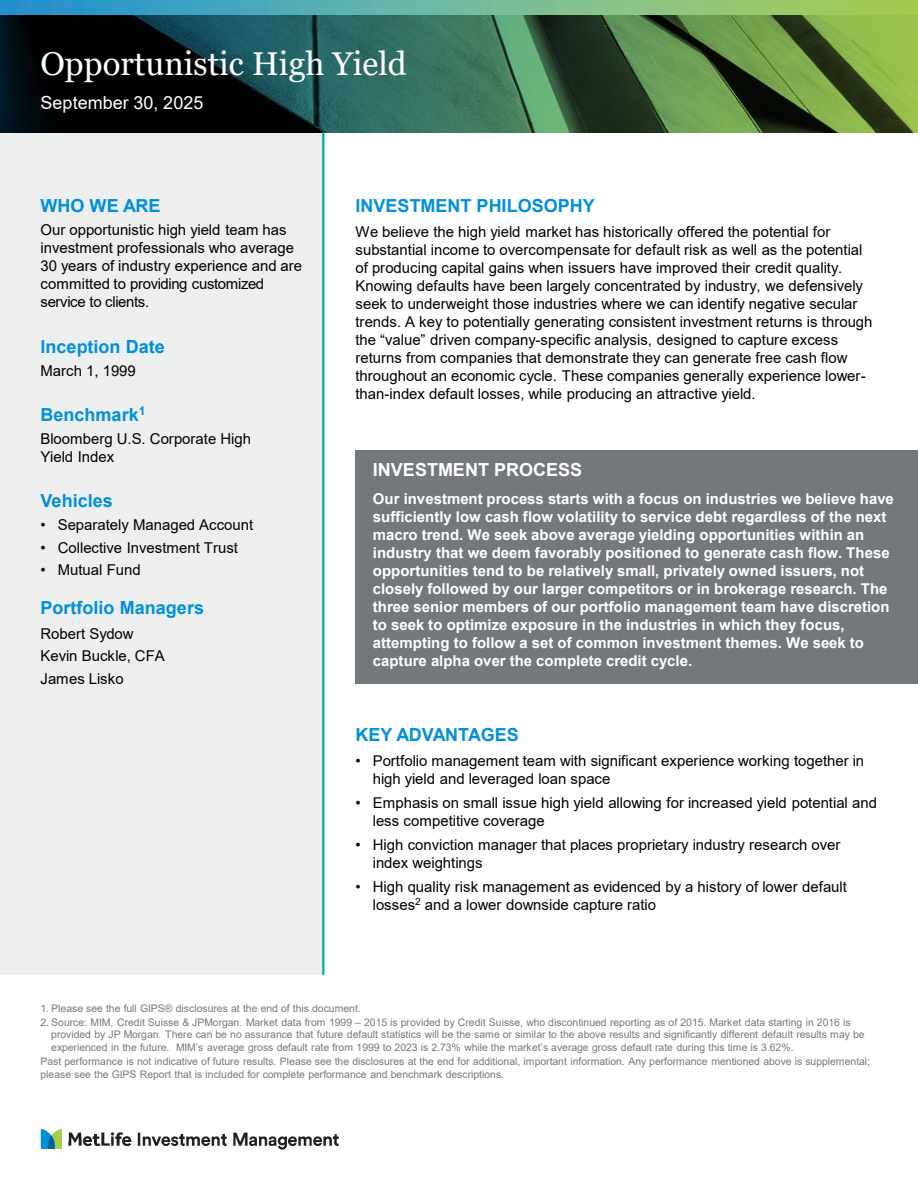
<style>
.page{position:relative;width:918px;height:1188px;background:#fff}
.page>*{position:absolute;margin:0;border:0;box-sizing:border-box;transform-origin:0 0}
.t1{font:33px "Georgia";color:#fff}
.t2{font:700 18px "Arial";color:#0090da}
.t3{font:700 18px "Arial";color:#fff}
.t4{font:18px "Arial";letter-spacing:.005em;color:#fff}
.t5{font:15px/18px "Arial";color:#000}
.t6{font:700 15px/18px "Arial";color:#fff}
.t7{font:10.5px/12.6px "Arial";letter-spacing:-.005em;color:#75787b}
</style>
<div class="page">
<div style="left:0;top:132px;width:323px;height:843px;background:#edeeee"></div>
<img style="left:0;top:14px;width:918px;height:118px">
<svg style="left:0;top:0;width:918px;height:14px;background:#6bb49a"></svg>
<hr style="left:322px;top:132px;width:2px;height:843px;background:#00aca0">
<img style="left:39px;top:1129px;width:300px;height:24px">
<div style="left:356px;top:450px;width:562px;height:233px;background:#75787b"></div>
<p class="t1" style="left:40px;top:44px;width:368px">Opportunistic High Yield</p>
<p class="t4" style="left:40px;top:91px;width:165px">September 30, 2025</p>
<p class="t2" style="left:40px;top:193px;width:122px">WHO WE ARE</p>
<p class="t5" style="left:40px;top:221px;width:263px">Our opportunistic high yield team has investment professionals who average 30 years of industry experience and are committed to providing customized service to clients.</p>
<p class="t2" style="left:40px;top:334px;width:126px">Inception Date</p>
<p class="t5" style="left:40px;top:362px;width:97px">March 1, 1999</p>
<p class="t2" style="left:40px;top:402px;width:106px">Benchmark<sup>1</sup></p>
<p class="t5" style="left:40px;top:430px;width:212px">Bloomberg U.S. Corporate High<br>Yield Index</p>
<p class="t2" style="left:40px;top:488px;width:74px">Vehicles</p>
<p class="t5" style="left:40px;top:516px;width:214px">• Separately Managed Account</p>
<p class="t5" style="left:40px;top:538px;width:199px">• Collective Investment Trust</p>
<p class="t5" style="left:40px;top:561px;width:102px">• Mutual Fund</p>
<p class="t2" style="left:40px;top:595px;width:165px">Portfolio Managers</p>
<p class="t5" style="left:40px;top:624px;width:95px">Robert Sydow</p>
<p class="t5" style="left:40px;top:647px;width:126px">Kevin Buckle, CFA</p>
<p class="t5" style="left:40px;top:669px;width:85px">James Lisko</p>
<p class="t2" style="left:356px;top:193px;width:241px">INVESTMENT PHILOSOPHY</p>
<p class="t5" style="left:355px;top:222px;width:519px">We believe the high yield market has historically offered the potential for substantial income to overcompensate for default risk as well as the potential of producing capital gains when issuers have improved their credit quality.<br>Knowing defaults have been largely concentrated by industry, we defensively seek to underweight those industries where we can identify negative secular trends. A key to potentially generating consistent investment returns is through the “value” driven company-specific analysis, designed to capture excess returns from companies that demonstrate they can generate free cash flow throughout an economic cycle. These companies generally experience lower&shy;than-index default losses, while producing an attractive yield.</p>
<p class="t3" style="left:373px;top:457px;width:211px">INVESTMENT PROCESS</p>
<p class="t6" style="left:373px;top:490px;width:523px">Our investment process starts with a focus on industries we believe have sufficiently low cash flow volatility to service debt regardless of the next macro trend. We seek above average yielding opportunities within an industry that we deem favorably positioned to generate cash flow. These opportunities tend to be relatively small, privately owned issuers, not closely followed by our larger competitors or in brokerage research. The three senior members of our portfolio management team have discretion to seek to optimize exposure in the industries in which they focus, attempting to follow a set of common investment themes. We seek to capture alpha over the complete credit cycle.</p>
<p class="t2" style="left:356px;top:722px;width:165px">KEY ADVANTAGES</p>
<p class="t5" style="left:373px;top:751px;width:493px;text-indent:-17px">• Portfolio management team with significant experience working together in high yield and leveraged loan space</p>
<p class="t5" style="left:373px;top:793px;width:506px;text-indent:-17px">• Emphasis on small issue high yield allowing for increased yield potential and less competitive coverage</p>
<p class="t5" style="left:373px;top:835px;width:469px;text-indent:-17px">• High conviction manager that places proprietary industry research over index weightings</p>
<p class="t5" style="left:373px;top:877px;width:476px;text-indent:-17px">• High quality risk management as evidenced by a history of lower default losses<sup>2</sup> and a lower downside capture ratio</p>
<p class="t7" style="left:40px;top:1002px;width:322px">1. Please see the full GIPS® disclosures at the end of this document.</p>
<p class="t7" style="left:51px;top:1016px;width:815px;text-indent:-11px">2. Source: MIM, Credit Suisse &amp; JPMorgan. Market data from 1999 – 2015 is provided by Credit Suisse, who discontinued reporting as of 2015. Market data starting in 2016 is provided by JP Morgan. There can be no assurance that future default statistics will be the same or similar to the above results and significantly different default results may be experienced in the future. MIM’s average gross default rate from 1999 to 2023 is 2.73% while the market’s average gross default rate during this time is 3.62%.</p>
<p class="t7" style="left:41px;top:1055px;width:831px">Past performance is not indicative of future results. Please see the disclosures at the end for additional, important information. Any performance mentioned above is supplemental; please see the GIPS Report that is included for complete performance and benchmark descriptions.</p>
</div>
